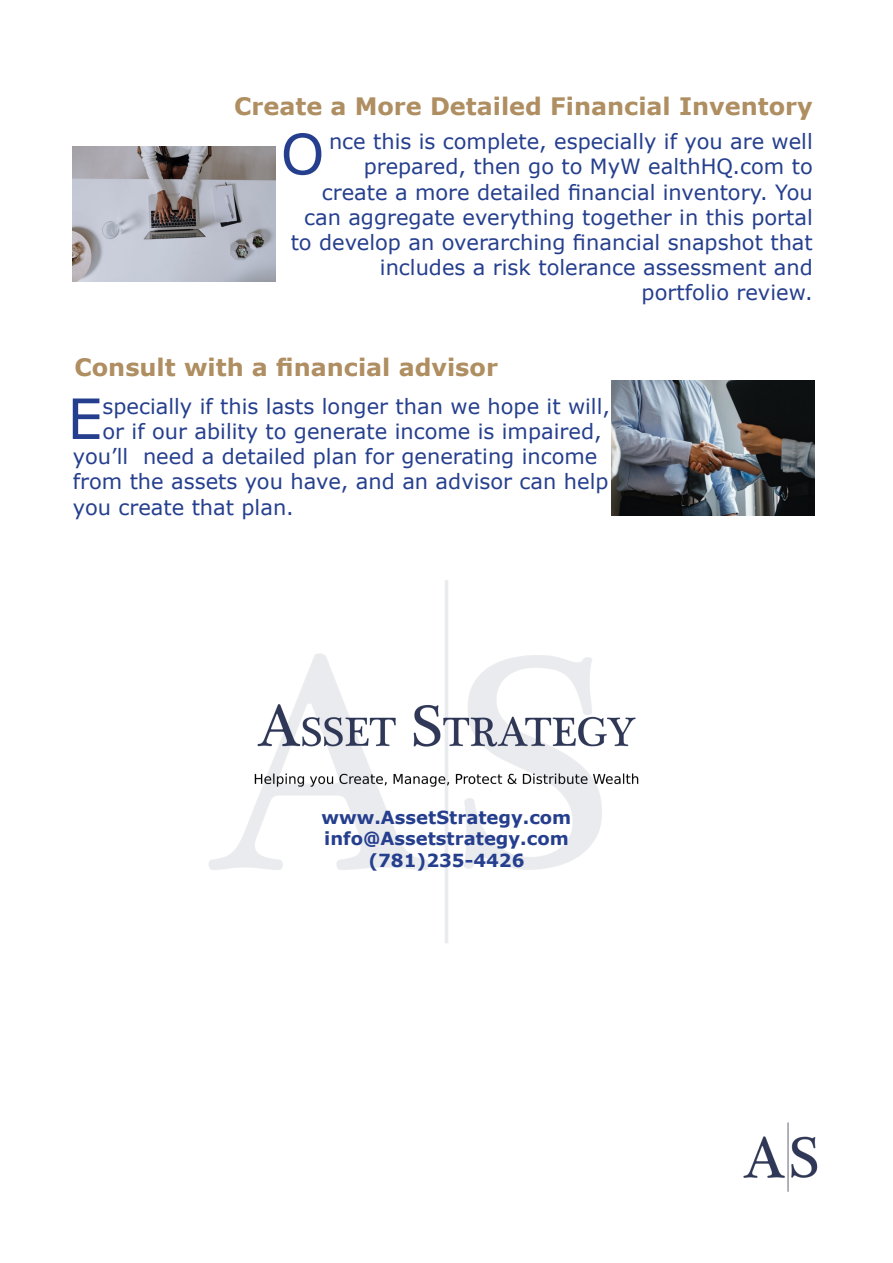
<style>
.page{position:relative;width:893px;height:1263px;background:#fff}
.page>*{position:absolute;margin:0;border:0;box-sizing:border-box;transform-origin:0 0}
.t1{font:55.65px "Verdana";color:#253f8e}
.t2{font:700 24px "Verdana";color:#af8e61}
.t3{font:21px/25.2px "Verdana";color:#253f8e;text-align:right}
.t4{font:700 18px "Verdana";color:#253f8e}
</style>
<div class="page">
<img style="left:743px;top:1122px;width:75px;height:70px">
<img style="left:209px;top:489px;width:510px;height:454px">
<img style="left:73px;top:146px;width:202px;height:135px">
<img style="left:612px;top:380px;width:202px;height:135px">
<p class="t2" style="left:234px;top:91px;width:580px">Create a More Detailed Financial Inventory</p>
<p class="t1" style="left:281px;top:119px;width:45px">O</p>
<p class="t3" style="left:329px;top:129px;width:485px">nce this is complete, especially if you are well prepared, then go to MyW ealthHQ.com to</p>
<p class="t3" style="left:291px;top:180px;width:524px">create a more detailed financial inventory. You can aggregate everything together in this portal to develop an overarching financial snapshot that includes a risk tolerance assessment and</p>
<p class="t3" style="left:642px;top:280px;width:173px">portfolio review.</p>
<p class="t2" style="left:74px;top:352px;width:425px">Consult with a financial advisor</p>
<p class="t1" style="left:67px;top:383px;width:37px">E</p>
<p class="t3" style="left:103px;top:394px;width:509px">specially if this lasts longer than we hope it will,</p>
<p class="t3" style="left:103px;top:419px;width:501px">or if our ability to generate income is impaired,</p>
<p class="t3" style="left:73px;top:444px;width:526px">you’ll need a detailed plan for generating income</p>
<p class="t3" style="left:73px;top:469px;width:537px">from the assets you have, and an advisor can help</p>
<p class="t3" style="left:73px;top:495px;width:223px">you create that plan.</p>
<p class="t4" style="left:322px;top:806px;width:251px">www.AssetStrategy.com</p>
<p class="t4" style="left:324px;top:827px;width:246px">info@Assetstrategy.com</p>
<p class="t4" style="left:368px;top:849px;width:158px">(781)235-4426</p>
</div>
